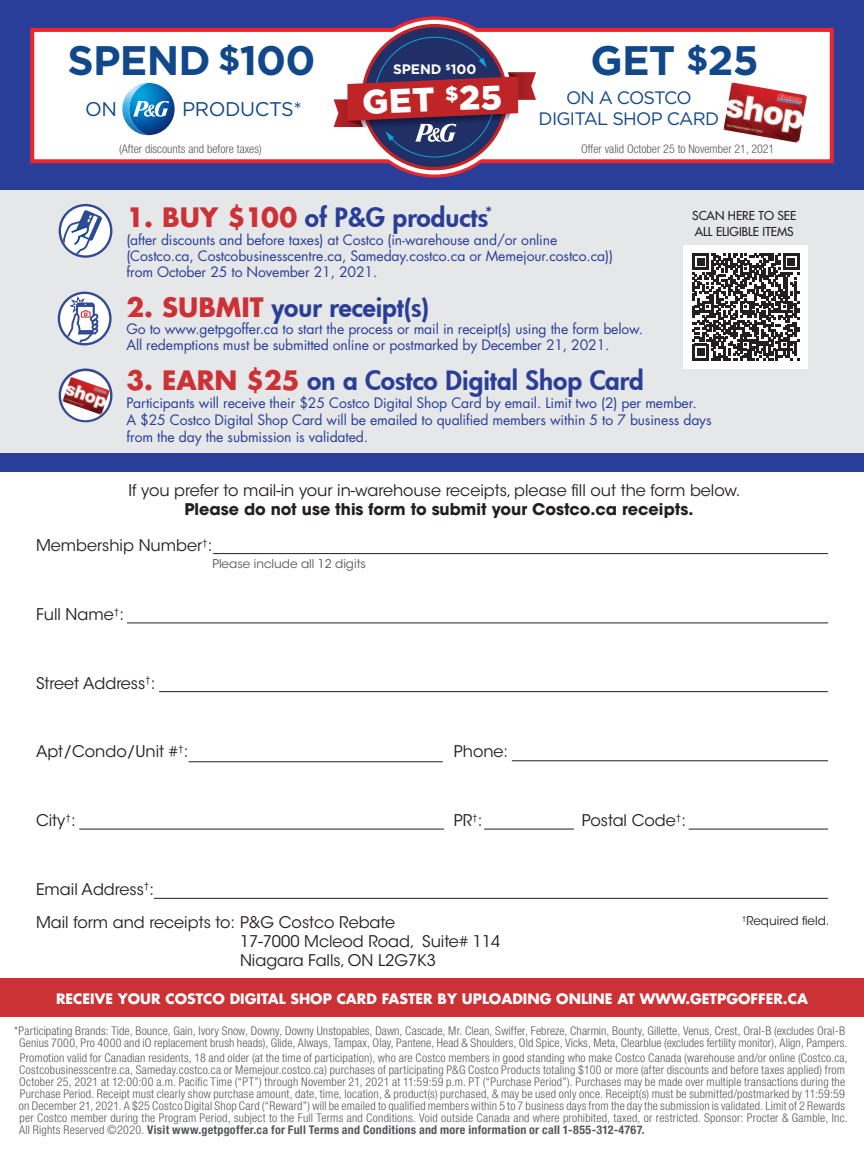
<style>
.page{position:relative;width:864px;height:1152px;background:#fff}
.page>*{position:absolute;margin:0;border:0;box-sizing:border-box;transform-origin:0 0}
.t1{font:700 41.2px "Gotham";letter-spacing:-.02em;color:#10488a}
.t2{font:900 34px "Gotham";color:#fff}
.t3{font:800 26px "Futura";color:#293e98}
.t4{font:19.8px "Gotham";letter-spacing:-.02em;color:#10488a}
.t5{font:18px "Gotham";letter-spacing:-.04em;color:#10488a}
.t6{font:18px "Gotham";letter-spacing:-.06em;color:#10488a}
.t7{font:16px/19.2px "ITC Avant Garde Std";color:#231f20;text-align:center}
.t8{font:14px/16px "Futura Std";letter-spacing:-.01em;color:#293e98}
.t9{font:700 14px "Futura Std";color:#fff}
.t10{font:700 13.6px "Gotham";letter-spacing:-.005em;color:#fff}
.t11{font:300 condensed 12px/12px "Helvetica Neue LT Std";letter-spacing:.015em;color:#57585a;text-align:center}
.t12{font:500 12px/16px "Futura Std";color:#231f20}
.t13{font:12px "ITC Avant Garde Std";color:#57585a}
.t14{font:12px "ITC Avant Garde Std";color:#231f20}
.s1{font-size:34.6px}
.s2{font-family:"Futura Std";font-weight:700;color:#cc3135}
.s3{font-weight:700}
</style>
<div class="page">
<div style="left:0;top:0;width:864px;height:196px;background:#293e98"></div>
<div style="left:0;top:190px;width:864px;height:277px;background:#e6e7e9"></div>
<div style="left:0;top:453px;width:864px;height:19px;background:#293e98"></div>
<div style="left:30px;top:28px;width:804px;height:135px;background:#fff;border:4px solid #ee262c"></div>
<hr style="left:127px;top:622px;width:701px;height:1px;background:#231f20">
<hr style="left:154px;top:898px;width:674px;height:1px;background:#231f20">
<hr style="left:159px;top:691px;width:669px;height:1px;background:#231f20">
<hr style="left:213px;top:553px;width:615px;height:1px;background:#231f20">
<hr style="left:79px;top:829px;width:365px;height:1px;background:#231f20">
<hr style="left:484px;top:829px;width:90px;height:1px;background:#231f20">
<hr style="left:689px;top:829px;width:139px;height:1px;background:#231f20">
<hr style="left:189px;top:761px;width:254px;height:1px;background:#231f20">
<hr style="left:512px;top:760px;width:316px;height:1px;background:#231f20">
<div style="left:59px;top:204px;width:53px;height:54px;border:5px solid #304b94;border-radius:50%"></div>
<div style="left:61px;top:206px;width:49px;height:49px;background:#fff;border-radius:50%"></div>
<svg style="left:61px;top:209px;width:43px;height:46px"></svg>
<div style="left:58px;top:292px;width:54px;height:53px;border:5px solid #304b94;border-radius:50%"></div>
<div style="left:60px;top:294px;width:49px;height:49px;background:#fff;border-radius:50%"></div>
<svg style="left:65px;top:295px;width:35px;height:48px"></svg>
<div style="left:59px;top:369px;width:53px;height:53px;border:5px solid #304b94;border-radius:50%"></div>
<div style="left:61px;top:371px;width:49px;height:49px;background:#fff;border-radius:50%"></div>
<img style="left:62px;top:377px;width:48px;height:38px">
<svg style="left:334px;top:24px;width:202px;height:151px"></svg>
<svg style="left:122px;top:83px;width:53px;height:52px"></svg>
<img style="left:723px;top:82px;width:84px;height:61px">
<div style="left:0;top:979px;width:864px;height:38px;background:#cc3135"></div>
<div style="left:684px;top:245px;width:124px;height:123px;background:#fff"></div>
<svg style="left:692px;top:253px;width:107px;height:107px"></svg>
<p class="t1" style="left:68px;top:34px;width:250px">SPEND <span class="s1">$</span>100</p>
<p class="t4" style="left:85px;top:96px;width:34px">ON</p>
<p class="t4" style="left:182px;top:96px;width:121px">PRODUCTS*</p>
<p class="t10" style="left:393px;top:60px;width:85px">SPEND <sup>$</sup>100</p>
<p class="t2" style="left:362px;top:81px;width:141px;rotate:-2deg">GET <sup>$</sup>25</p>
<p class="t1" style="left:591px;top:34px;width:170px">GET <span class="s1">$</span>25</p>
<p class="t6" style="left:566px;top:86px;width:127px">ON A COSTCO</p>
<p class="t5" style="left:539px;top:108px;width:182px">DIGITAL SHOP CARD</p>
<p class="t11" style="left:119px;top:142px;width:144px">(After discounts and before taxes)</p>
<p class="t11" style="left:581px;top:142px;width:195px">Offer valid October 25 to November 21, 2021</p>
<p class="t3" style="left:126px;top:200px;width:367px"><span class="s2">1. BUY $100</span> of P&amp;G products<sup>*</sup></p>
<p class="t8" style="left:126px;top:232px;width:432px">(after discounts and before taxes) at Costco (in-warehouse and/or online</p>
<p class="t8" style="left:126px;top:248px;width:488px">(Costco.ca, Costcobusinesscentre.ca, Sameday.costco.ca or Memejour.costco.ca)) from October 25 to November 21, 2021.</p>
<p class="t3" style="left:126px;top:290px;width:304px"><span class="s2">2. SUBMIT</span> your receipt(s)</p>
<p class="t8" style="left:126px;top:321px;width:518px">Go to www.getpgoffer.ca to start the process or mail in receipt(s) using the form below.</p>
<p class="t8" style="left:126px;top:337px;width:485px">All redemptions must be submitted online or postmarked by December 21, 2021.</p>
<p class="t3" style="left:126px;top:363px;width:519px"><span class="s2">3. EARN $25</span> on a Costco Digital Shop Card</p>
<p class="t8" style="left:126px;top:395px;width:572px">Participants will receive their $25 Costco Digital Shop Card by email. Limit two (2) per member.</p>
<p class="t8" style="left:126px;top:412px;width:587px">A $25 Costco Digital Shop Card will be emailed to qualified members within 5 to 7 business days</p>
<p class="t8" style="left:126px;top:430px;width:243px">from the day the submission is validated.</p>
<p class="t12" style="left:692px;top:207px;width:106px">SCAN HERE TO SEE<br>ALL ELIGIBLE ITEMS</p>
<p class="t7" style="left:128px;top:481px;width:614px">If you prefer to mail-in your in-warehouse receipts, please fill out the form below.<br><span class="s3">Please do not use this form to submit your Costco.ca receipts.</span></p>
<p class="t7" style="left:36px;top:536px;width:178px">Membership Number<sup>†</sup>:</p>
<p class="t7" style="left:36px;top:605px;width:90px">Full Name<sup>†</sup>:</p>
<p class="t7" style="left:36px;top:673px;width:121px">Street Address<sup>†</sup>:</p>
<p class="t13" style="left:212px;top:557px;width:155px">Please include all 12 digits</p>
<p class="t7" style="left:36px;top:742px;width:154px">Apt/Condo/Unit #<sup>†</sup>:</p>
<p class="t7" style="left:454px;top:742px;width:56px">Phone:</p>
<p class="t7" style="left:36px;top:811px;width:41px">City<sup>†</sup>:</p>
<p class="t7" style="left:454px;top:811px;width:30px">PR<sup>†</sup>:</p>
<p class="t7" style="left:582px;top:811px;width:106px">Postal Code<sup>†</sup>:</p>
<p class="t7" style="left:36px;top:880px;width:120px">Email Address<sup>†</sup>:</p>
<p class="t7" style="left:36px;top:913px;width:361px">Mail form and receipts to: P&amp;G Costco Rebate</p>
<p class="t7" style="left:240px;top:932px;width:262px">17-7000 Mcleod Road, Suite# 114</p>
<p class="t7" style="left:240px;top:951px;width:197px">Niagara Falls, ON L2G7K3</p>
<p class="t14" style="left:742px;top:913px;width:89px"><sup>†</sup>Required field.</p>
<p class="t9" style="left:56px;top:989px;width:753px">RECEIVE YOUR COSTCO DIGITAL SHOP CARD FASTER BY UPLOADING ONLINE AT WWW.GETPGOFFER.CA</p>
<p class="t11" style="left:14px;top:1025px;width:835px">*Participating Brands: Tide, Bounce, Gain, Ivory Snow, Downy, Downy Unstopables, Dawn, Cascade, Mr. Clean, Swiffer, Febreze, Charmin, Bounty, Gillette, Venus, Crest, Oral-B (excludes Oral-B<br>Genius 7000, Pro 4000 and iO replacement brush heads), Glide, Always, Tampax, Olay, Pantene, Head &amp; Shoulders, Old Spice, Vicks, Meta, Clearblue (excludes fertility monitor), Align, Pampers.</p>
<p class="t11" style="left:19px;top:1052px;width:830px;text-align:left">Promotion valid for Canadian residents, 18 and older (at the time of participation), who are Costco members in good standing who make Costco Canada (warehouse and/or online (Costco.ca, Costcobusinesscentre.ca, Sameday.costco.ca or Memejour.costco.ca) purchases of participating P&amp;G Costco Products totaling $100 or more (after discounts and before taxes applied) from October 25, 2021 at 12:00:00 a.m. Pacific Time (“PT”) through November 21, 2021 at 11:59:59 p.m. PT (“Purchase Period”). Purchases may be made over multiple transactions during the Purchase Period. Receipt must clearly show purchase amount, date, time, location, &amp; product(s) purchased, &amp; may be used only once. Receipt(s) must be submitted/postmarked by 11:59:59 on December 21, 2021. A $25 Costco Digital Shop Card (“Reward”) will be emailed to qualified members within 5 to 7 business days from the day the submission is validated. Limit of 2 Rewards per Costco member during the Program Period, subject to the Full Terms and Conditions. Void outside Canada and where prohibited, taxed, or restricted. Sponsor: Procter &amp; Gamble, Inc.<br>All Rights Reserved ©2020. <span class="s3">Visit www.getpgoffer.ca for Full Terms and Conditions and more information or call 1-855-312-4767.</span></p>
</div>
